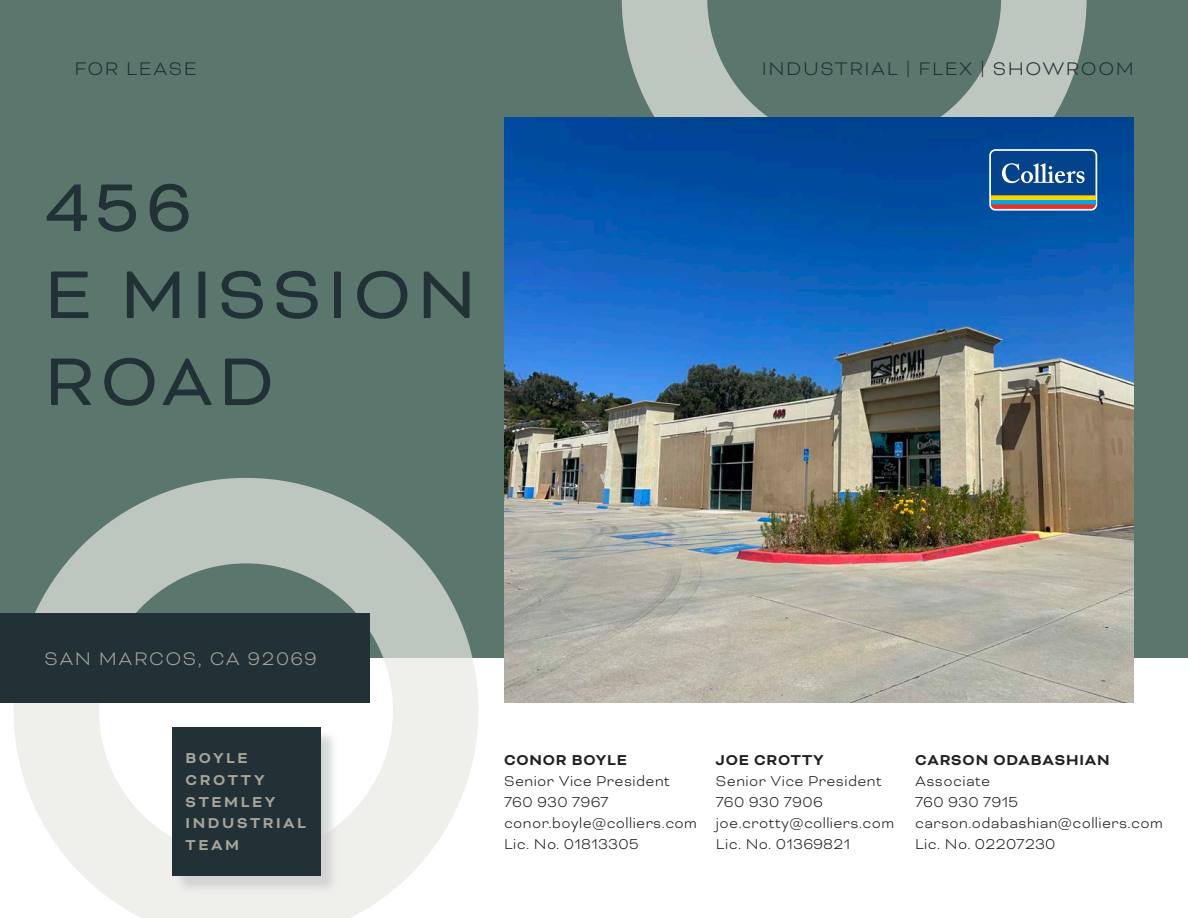
<style>
.page{position:relative;width:1188px;height:918px;background:#fff}
.page>*{position:absolute;margin:0;border:0;box-sizing:border-box;transform-origin:0 0}
.Title_-_Regular{font:77.55px "Bicyclette";letter-spacing:.075em;color:#213136}
.t1{font:300 21px "Bicyclette";letter-spacing:.075em;color:#213136}
.t2{font:300 21px "Bicyclette";letter-spacing:.075em;color:#a7a599}
.t3{font:300 16.5px "Bicyclette";letter-spacing:.025em;color:#231f20}
.t4{font:700 16.5px/21px "Bicyclette";letter-spacing:.05em;color:#231f20}
.Office_Suburban_Subh{font:700 16.5px "Bicyclette";letter-spacing:.155em;color:#a7a599}
.s1{font-weight:300}
</style>
<div class="page">
<div style="left:0;top:0;width:1188px;height:658px;background:#5b766d"></div>
<svg style="left:14px;top:478px;width:464px;height:440px"></svg>
<svg style="left:622px;top:0;width:465px;height:117px"></svg>
<img style="left:504px;top:117px;width:630px;height:586px">
<div style="left:0;top:613px;width:369px;height:90px;background:#213136"></div>
<div style="left:174px;top:729px;width:165px;height:165px;background:#c8c9c9;opacity:.75"></div>
<div style="left:172px;top:727px;width:148px;height:148px;background:#213136"></div>
<svg style="left:989px;top:149px;width:108px;height:62px"></svg>
<hr style="left:991px;top:200px;width:105px;height:4px;background:#00a8e4">
<div style="left:991px;top:195px;width:105px;height:5px;background:#fed503"></div>
<svg style="left:991px;top:204px;width:105px;height:5px"></svg>
<svg style="left:991px;top:151px;width:105px;height:44px;background:#215799"></svg>
<p class="t1" style="left:74px;top:57px;width:124px">FOR LEASE</p>
<p class="t1" style="left:762px;top:57px;width:374px">INDUSTRIAL | FLEX | SHOWROOM</p>
<p class="Title_-_Regular" style="left:44px;top:163px;width:150px">456</p>
<p class="Title_-_Regular" style="left:44px;top:250px;width:433px">E MISSION</p>
<p class="Title_-_Regular" style="left:44px;top:337px;width:231px">ROAD</p>
<p class="t2" style="left:44px;top:646px;width:274px">SAN MARCOS, CA 92069</p>
<p class="Office_Suburban_Subh" style="left:186px;top:748px;width:63px">BOYLE</p>
<p class="Office_Suburban_Subh" style="left:186px;top:770px;width:81px">CROTTY</p>
<p class="Office_Suburban_Subh" style="left:186px;top:792px;width:91px">STEMLEY</p>
<p class="Office_Suburban_Subh" style="left:186px;top:814px;width:122px">INDUSTRIAL</p>
<p class="Office_Suburban_Subh" style="left:186px;top:835px;width:55px">TEAM</p>
<p class="t4" style="left:504px;top:749px;width:124px">CONOR BOYLE</p>
<p class="t3" style="left:504px;top:771px;width:167px">Senior Vice President</p>
<p class="t3" style="left:504px;top:792px;width:106px">760 930 7967</p>
<p class="t3" style="left:504px;top:813px;width:194px">conor.boyle@colliers.com</p>
<p class="t3" style="left:504px;top:834px;width:136px">Lic. No. 01813305</p>
<p class="t4" style="left:716px;top:749px;width:109px">JOE CROTTY</p>
<p class="t3" style="left:716px;top:771px;width:167px">Senior Vice President</p>
<p class="t3" style="left:716px;top:792px;width:109px">760 930 7906</p>
<p class="t3" style="left:716px;top:813px;width:180px">joe.crotty@colliers.com</p>
<p class="t3" style="left:716px;top:834px;width:136px">Lic. No. 01369821</p>
<p class="t4" style="left:915px;top:749px;width:196px">CARSON ODABASHIAN<br><span class="s1">Associate</span></p>
<p class="t3" style="left:915px;top:792px;width:105px">760 930 7915</p>
<p class="t3" style="left:915px;top:813px;width:249px">carson.odabashian@colliers.com</p>
<p class="t3" style="left:915px;top:834px;width:142px">Lic. No. 02207230</p>
</div>
